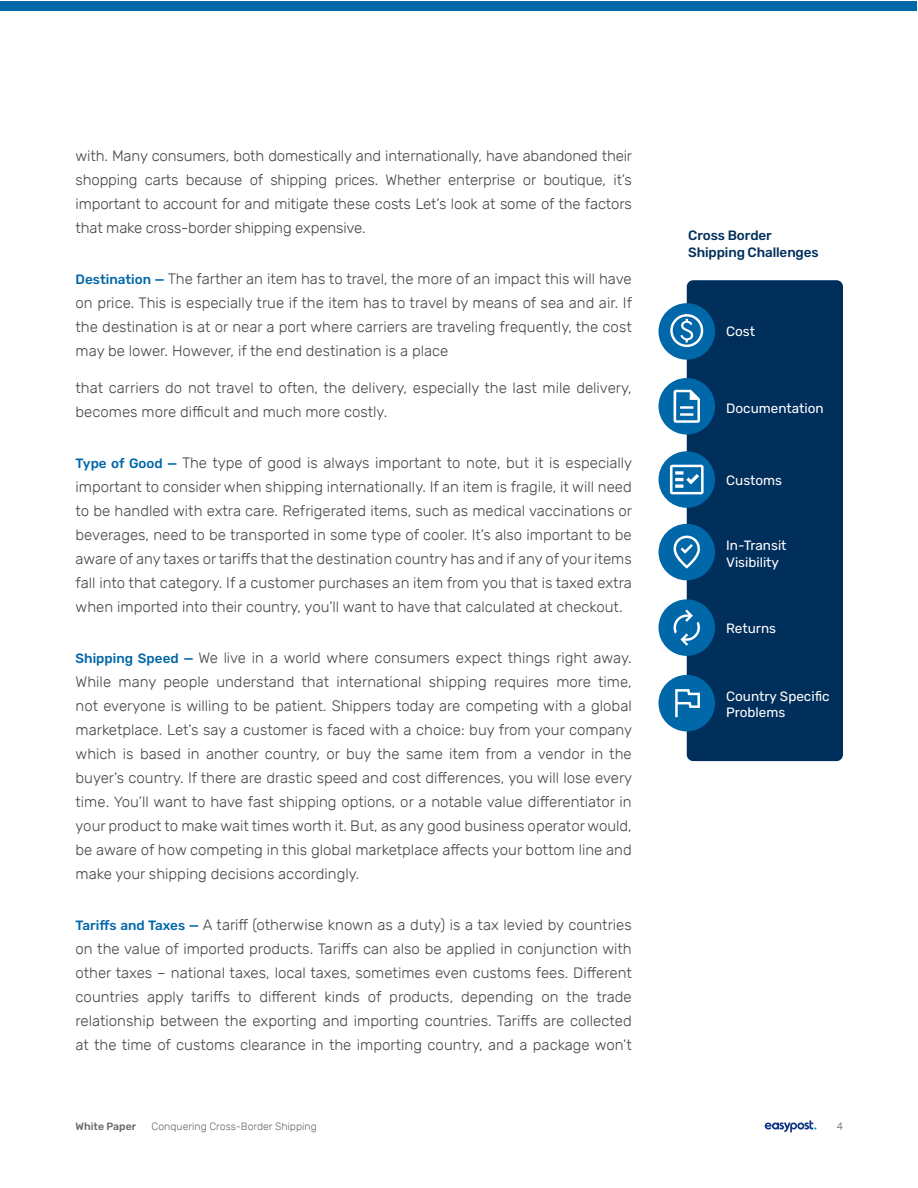
<style>
.page{position:relative;width:918px;height:1188px;background:#fff}
.page>*{position:absolute;margin:0;border:0;box-sizing:border-box;transform-origin:0 0}
.Heading_4{font:300 15px/24px "Rubik";color:#464748;text-align:justify}
.Paragraph{font:300 15px/24px "Rubik";color:#464748;text-align:justify}
.Stat_-_small{font:13.5px/16.5px "Rubik";color:#fff}
.Heading_3{font:500 13.5px/16.5px "Rubik";letter-spacing:-.01em;color:#002f5c}
.t1{font:300 10.5px "Rubik";color:#67676a}
.t2{font:500 10.5px "Rubik";color:#67676a}
.s1{font-weight:500;font-size:13.5px;color:#0067a8}
</style>
<div class="page">
<svg style="left:765px;top:1120px;width:51px;height:12px"></svg>
<div style="left:687px;top:280px;width:156px;height:481px;background:#002f5c;border-radius:6px"></div>
<div style="left:1px;top:1px;width:916px;height:9px;background:#0067a8"></div>
<div style="left:658px;top:303px;width:57px;height:57px;background:#0067a8;border-radius:50%"></div>
<div style="left:658px;top:378px;width:57px;height:57px;background:#0067a8;border-radius:50%"></div>
<div style="left:658px;top:451px;width:57px;height:57px;background:#0067a8;border-radius:50%"></div>
<div style="left:658px;top:524px;width:57px;height:56px;background:#0067a8;border-radius:50%"></div>
<div style="left:658px;top:599px;width:57px;height:57px;background:#0067a8;border-radius:50%"></div>
<div style="left:658px;top:675px;width:57px;height:56px;background:#0067a8;border-radius:50%"></div>
<svg style="left:674px;top:536px;width:26px;height:33px"></svg>
<svg style="left:674px;top:610px;width:26px;height:36px"></svg>
<svg style="left:670px;top:314px;width:33px;height:33px"></svg>
<svg style="left:675px;top:689px;width:25px;height:28px"></svg>
<svg style="left:670px;top:465px;width:34px;height:29px"></svg>
<svg style="left:674px;top:390px;width:26px;height:33px"></svg>
<p class="Paragraph" style="left:76px;top:144px;width:558px">with. Many consumers, both domestically and internationally, have abandoned their shopping carts because of shipping prices. Whether enterprise or boutique, it’s important to account for and mitigate these costs Let’s look at some of the factors that make cross-border shipping expensive.</p>
<p class="Heading_4" style="left:76px;top:267px;width:558px"><span class="s1">Destination —</span> The farther an item has to travel, the more of an impact this will have on price. This is especially true if the item has to travel by means of sea and air. If the destination is at or near a port where carriers are traveling frequently, the cost may be lower. However, if the end destination is a place</p>
<p class="Paragraph" style="left:76px;top:377px;width:558px">that carriers do not travel to often, the delivery, especially the last mile delivery, becomes more difficult and much more costly.</p>
<p class="Heading_4" style="left:76px;top:452px;width:558px"><span class="s1">Type of Good —</span> The type of good is always important to note, but it is especially important to consider when shipping internationally. If an item is fragile, it will need to be handled with extra care. Refrigerated items, such as medical vaccinations or beverages, need to be transported in some type of cooler. It’s also important to be aware of any taxes or tariffs that the destination country has and if any of your items fall into that category. If a customer purchases an item from you that is taxed extra when imported into their country, you’ll want to have that calculated at checkout.</p>
<p class="Heading_4" style="left:76px;top:647px;width:558px"><span class="s1">Shipping Speed —</span> We live in a world where consumers expect things right away.<br>While many people understand that international shipping requires more time, not everyone is willing to be patient. Shippers today are competing with a global marketplace. Let’s say a customer is faced with a choice: buy from your company which is based in another country, or buy the same item from a vendor in the buyer’s country. If there are drastic speed and cost differences, you will lose every time. You’ll want to have fast shipping options, or a notable value differentiator in your product to make wait times worth it. But, as any good business operator would, be aware of how competing in this global marketplace affects your bottom line and make your shipping decisions accordingly.</p>
<p class="Heading_4" style="left:76px;top:914px;width:558px"><span class="s1">Tariffs and Taxes —</span> A tariff (otherwise known as a duty) is a tax levied by countries on the value of imported products. Tariffs can also be applied in conjunction with other taxes – national taxes, local taxes, sometimes even customs fees. Different countries apply tariffs to different kinds of products, depending on the trade relationship between the exporting and importing countries. Tariffs are collected at the time of customs clearance in the importing country, and a package won’t</p>
<p class="Heading_3" style="left:688px;top:228px;width:132px">Cross Border<br>Shipping Challenges</p>
<p class="Stat_-_small" style="left:726px;top:324px;width:30px">Cost</p>
<p class="Stat_-_small" style="left:726px;top:400px;width:99px">Documentation</p>
<p class="Stat_-_small" style="left:726px;top:473px;width:57px">Customs</p>
<p class="Stat_-_small" style="left:726px;top:538px;width:62px">In-Transit<br>Visibility</p>
<p class="Stat_-_small" style="left:726px;top:621px;width:51px">Returns</p>
<p class="Stat_-_small" style="left:726px;top:688px;width:105px">Country Specific<br>Problems</p>
<p class="t2" style="left:76px;top:1120px;width:62px">White Paper</p>
<p class="t1" style="left:152px;top:1120px;width:167px">Conquering Cross-Border Shipping</p>
<p class="t1" style="left:837px;top:1120px;width:8px">4</p>
</div>
